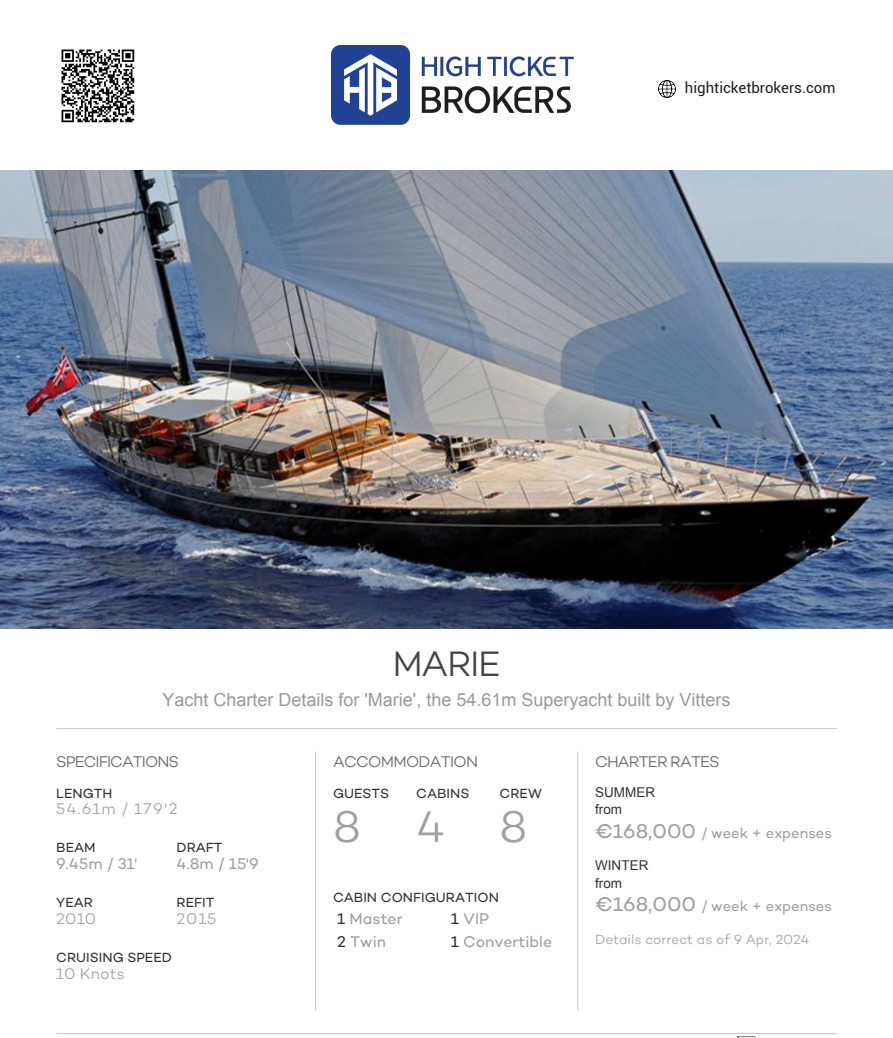
<style>
.page{position:relative;width:893px;height:1038px;background:#fff}
.page>*{position:absolute;margin:0;border:0;box-sizing:border-box;transform-origin:0 0}
.t1{font:300 45px "Campton";color:#a0a0a0}
.t2{font:300 36px "Campton";letter-spacing:-.035em;color:#454545}
.t3{font:18px "Arial";color:#999}
.t4{font:15.75px "Campton";color:#a0a0a0}
.t5{font:300 15.75px "Campton";letter-spacing:-.05em;color:#666}
.t6{font:300 15.75px "Campton";letter-spacing:.03em;color:#a0a0a0}
.t7{font:15px "Roboto";color:#231f20}
.t8{font:14.7px "Campton";color:#a0a0a0}
.t9{font:13.5px "Campton";color:#333}
.t10{font:300 13.5px "Campton";letter-spacing:.005em;color:#a0a0a0}
.t11{font:13.5px/17.1px "Arial";color:#333}
.s1{color:#333}
.s2{font-size:20.25px}
</style>
<div class="page">
<img style="left:0;top:170px;width:893px;height:459px">
<svg style="left:56px;top:728px;width:781px;height:1px"></svg>
<svg style="left:315px;top:752px;width:1px;height:258px"></svg>
<svg style="left:577px;top:752px;width:1px;height:258px"></svg>
<svg style="left:56px;top:1033px;width:781px;height:5px"></svg>
<img style="left:331px;top:45px;width:242px;height:79px">
<img style="left:659px;top:80px;width:17px;height:18px">
<img style="left:61px;top:49px;width:74px;height:74px">
<p class="t7" style="left:685px;top:78px;width:152px">highticketbrokers.com</p>
<h2 class="t2" style="left:392px;top:641px;width:110px">MARIE</h2>
<h3 class="t3" style="left:163px;top:688px;width:569px">Yacht Charter Details for 'Marie', the 54.61m Superyacht built by Vitters</h3>
<p class="t5" style="left:56px;top:751px;width:124px">SPECIFICATIONS</p>
<p class="t9" style="left:56px;top:784px;width:58px">LENGTH</p>
<p class="t6" style="left:56px;top:799px;width:123px">54.61m / 179'2</p>
<p class="t9" style="left:56px;top:839px;width:41px">BEAM</p>
<p class="t9" style="left:177px;top:839px;width:47px">DRAFT</p>
<p class="t4" style="left:56px;top:854px;width:83px">9.45m / 31'</p>
<p class="t4" style="left:177px;top:854px;width:84px">4.8m / 15'9</p>
<p class="t9" style="left:56px;top:894px;width:38px">YEAR</p>
<p class="t9" style="left:177px;top:894px;width:39px">REFIT</p>
<p class="t6" style="left:56px;top:909px;width:41px">2010</p>
<p class="t6" style="left:177px;top:909px;width:41px">2015</p>
<p class="t9" style="left:56px;top:949px;width:117px">CRUISING SPEED</p>
<p class="t6" style="left:56px;top:964px;width:70px">10 Knots</p>
<p class="t5" style="left:333px;top:751px;width:147px">ACCOMMODATION</p>
<p class="t9" style="left:333px;top:784px;width:58px">GUESTS</p>
<p class="t9" style="left:416px;top:784px;width:55px">CABINS</p>
<p class="t9" style="left:500px;top:784px;width:44px">CREW</p>
<h1 class="t1" style="left:333px;top:799px;width:196px">848</h1>
<p class="t9" style="left:333px;top:889px;width:167px">CABIN CONFIGURATION</p>
<p class="t4" style="left:337px;top:909px;width:67px"><span class="s1">1</span> Master</p>
<p class="t4" style="left:451px;top:909px;width:40px"><span class="s1">1</span> VIP</p>
<p class="t4" style="left:337px;top:932px;width:50px"><span class="s1">2</span> Twin</p>
<p class="t4" style="left:451px;top:932px;width:103px"><span class="s1">1</span> Convertible</p>
<p class="t5" style="left:595px;top:751px;width:126px">CHARTER RATES</p>
<p class="t11" style="left:595px;top:784px;width:61px">SUMMER from</p>
<p class="t8" style="left:595px;top:824px;width:238px"><span class="s2">€168,000</span> / week + expenses</p>
<p class="t11" style="left:595px;top:857px;width:55px">WINTER from</p>
<p class="t8" style="left:595px;top:897px;width:238px"><span class="s2">€168,000</span> / week + expenses</p>
<p class="t10" style="left:595px;top:931px;width:216px">Details correct as of 9 Apr, 2024</p>
</div>
